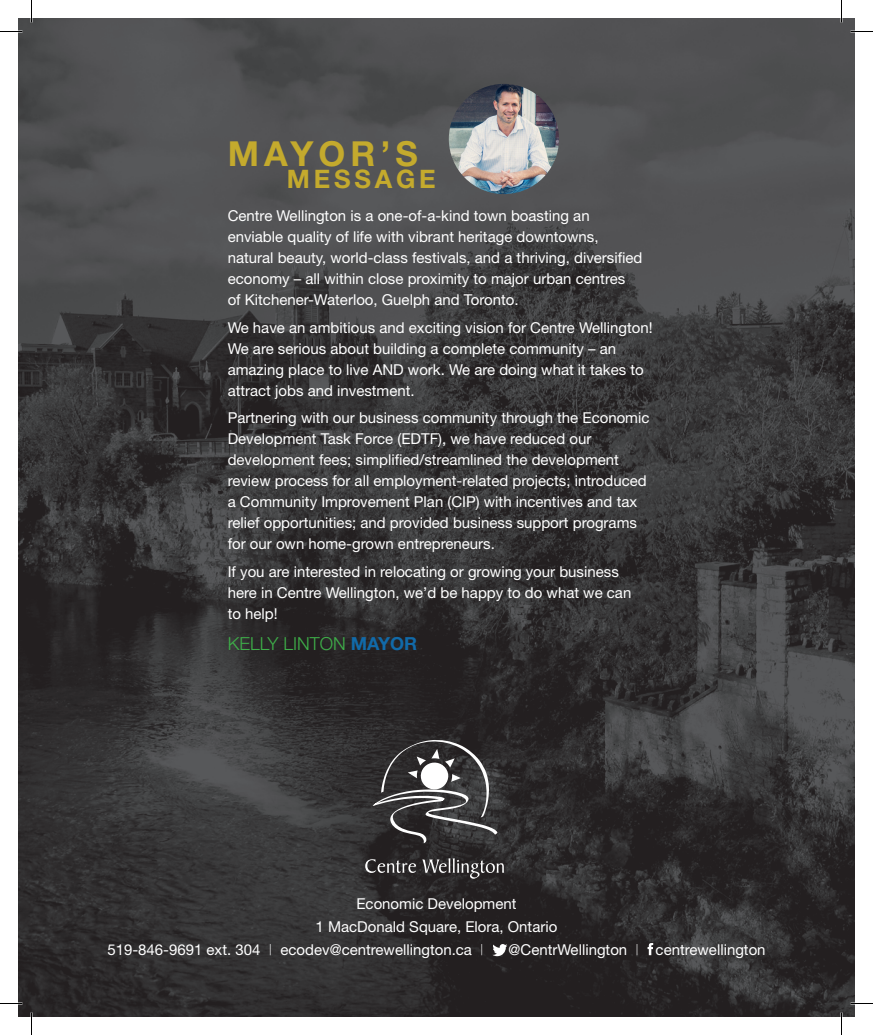
<style>
.page{position:relative;width:873px;height:1035px;background:#fff}
.page>*{position:absolute;margin:0;border:0;box-sizing:border-box;transform-origin:0 0}
.t1{font:700 34.5px "Helvetica Neue";letter-spacing:.15em;color:#c4aa2d}
.t2{font:700 25.5px "Helvetica Neue";letter-spacing:.15em;color:#c4aa2d}
.t3{font:300 18px "Helvetica Neue";color:#3eaf49}
.t4{font:15px/21px "Helvetica Neue";color:#fff}
.s1{font-weight:700;color:#116aa9}
.s2{font-weight:100}
</style>
<div class="page">
<img style="left:18px;top:18px;width:837px;height:999px">
<svg style="left:372px;top:740px;width:126px;height:104px;background:#504e4f"></svg>
<svg style="left:365px;top:859px;width:51px;height:14px"></svg>
<svg style="left:422px;top:858px;width:82px;height:21px;background:#524f50"></svg>
<img style="left:449px;top:84px;width:110px;height:110px;border-radius:55px">
<svg style="left:492px;top:944px;width:15px;height:12px"></svg>
<svg style="left:648px;top:943px;width:5px;height:12px"></svg>
<svg style="left:0;top:31px;width:22px;height:1px"></svg>
<svg style="left:850px;top:31px;width:23px;height:1px"></svg>
<svg style="left:0;top:1003px;width:22px;height:1px"></svg>
<svg style="left:850px;top:1003px;width:23px;height:1px"></svg>
<svg style="left:31px;top:0;width:1px;height:22px"></svg>
<svg style="left:31px;top:1012px;width:1px;height:23px"></svg>
<svg style="left:841px;top:0;width:1px;height:22px"></svg>
<svg style="left:841px;top:1012px;width:1px;height:23px"></svg>
<p class="t1" style="left:228px;top:132px;width:192px">MAYOR’S</p>
<p class="t2" style="left:287px;top:164px;width:151px">MESSAGE</p>
<p class="t4" style="left:228px;top:205px;width:416px">Centre Wellington is a one-of-a-kind town boasting an enviable quality of life with vibrant heritage downtowns, natural beauty, world-class festivals, and a thriving, diversified economy – all within close proximity to major urban centres<br>of Kitchener-Waterloo, Guelph and Toronto.</p>
<p class="t4" style="left:228px;top:316px;width:427px">We have an ambitious and exciting vision for Centre Wellington!<br>We are serious about building a complete community – an amazing place to live AND work. We are doing what it takes to attract jobs and investment.</p>
<p class="t4" style="left:228px;top:407px;width:423px">Partnering with our business community through the Economic Development Task Force (EDTF), we have reduced our development fees; simplified/streamlined the development review process for all employment-related projects; introduced a Community Improvement Plan (CIP) with incentives and tax relief opportunities; and provided business support programs for our own home-grown entrepreneurs.</p>
<p class="t4" style="left:228px;top:561px;width:405px">If you are interested in relocating or growing your business here in Centre Wellington, we’d be happy to do what we can to help!</p>
<p class="t3" style="left:228px;top:632px;width:191px">KELLY LINTON <span class="s1">MAYOR</span></p>
<p class="t4" style="left:356px;top:893px;width:162px">Economic Development</p>
<p class="t4" style="left:316px;top:916px;width:243px">1 MacDonald Square, Elora, Ontario</p>
<p class="t4" style="left:107px;top:939px;width:378px">519-846-9691 ext. 304 <span class="s2">|</span> ecodev@centrewellington.ca <span class="s2">|</span></p>
<p class="t4" style="left:509px;top:939px;width:258px">@CentrWellington <span class="s2">|</span> centrewellington</p>
</div>
